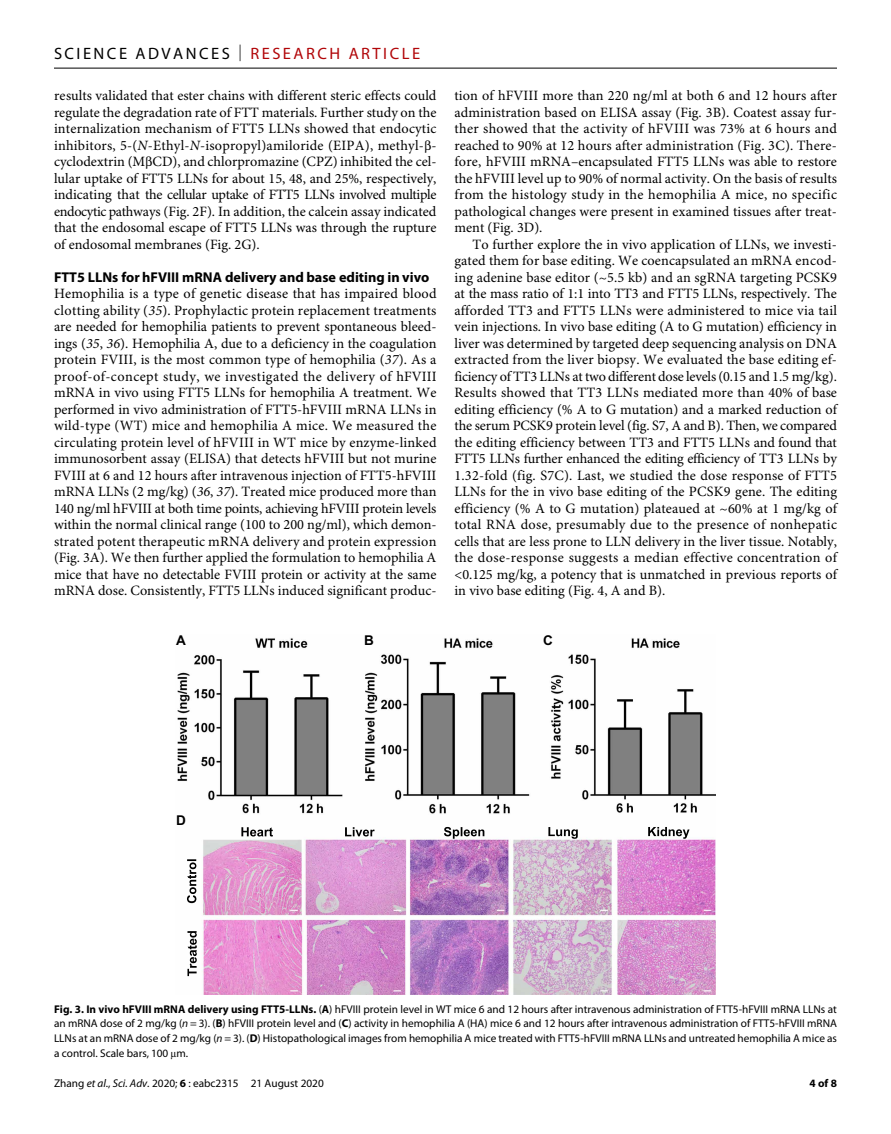
<style>
.page{position:relative;width:891px;height:1134px;background:#fff}
.page>*{position:absolute;margin:0;border:0;box-sizing:border-box;transform-origin:0 0}
.t1{font:16.5px "Myriad Pro";letter-spacing:.15em;color:#000}
.t2{font:14.25px/16.5px "Minion Pro";color:#000;text-align:justify}
.t3{font:700 14.25px "Myriad Pro";color:#000}
.t4{font:700 13.5px "Arial";color:#000}
.t5{font:11.25px/15px "Myriad Pro";color:#000;text-align:justify}
.t6{font:700 11.25px "Myriad Pro";color:#000}
.s1{font-weight:300}
.s2{color:#b10508}
.s3{font-style:italic}
.s4{font-weight:700}
</style>
<div class="page">
<hr style="left:54px;top:68px;width:783px;height:1px;background:#000">
<img style="left:177px;top:638px;width:539px;height:357px">
<svg style="left:241px;top:827px;width:32px;height:10px"></svg>
<svg style="left:345px;top:827px;width:30px;height:10px"></svg>
<svg style="left:444px;top:827px;width:40px;height:12px"></svg>
<svg style="left:548px;top:827px;width:30px;height:12px"></svg>
<svg style="left:648px;top:827px;width:42px;height:12px"></svg>
<svg style="left:187px;top:859px;width:9px;height:44px"></svg>
<svg style="left:187px;top:931px;width:10px;height:45px"></svg>
<p class="t1" style="left:54px;top:40px;width:368px">SCIENCE ADVANCES <span class="s1">|</span> <span class="s2">RESEARCH ARTICLE</span></p>
<p class="t2" style="left:54px;top:89px;width:384px">results validated that ester chains with different steric effects could regulate the degradation rate of FTT materials. Further study on the internalization mechanism of FTT5 LLNs showed that endocytic inhibitors, 5-(<span class="s3">N</span>-Ethyl-<span class="s3">N</span>-isopropyl)amiloride (EIPA), methyl- - cyclodextrin (M CD), and chlorpromazine (CPZ) inhibited the cel&shy;lular uptake of FTT5 LLNs for about 15, 48, and 25%, respectively, indicating that the cellular uptake of FTT5 LLNs involved multiple endocytic pathways (Fig. 2F). In addition, the calcein assay indicated that the endosomal escape of FTT5 LLNs was through the rupture of endosomal membranes (Fig. 2G).</p>
<p class="t3" style="left:54px;top:265px;width:377px">FTT5 LLNs for hFVIII mRNA delivery and base editing in vivo</p>
<p class="t2" style="left:54px;top:287px;width:384px">Hemophilia is a type of genetic disease that has impaired blood clotting ability (<span class="s3">35</span>). Prophylactic protein replacement treatments are needed for hemophilia patients to prevent spontaneous bleed&shy;ings (<span class="s3">35</span>, <span class="s3">36</span>). Hemophilia A, due to a deficiency in the coagulation protein FVIII, is the most common type of hemophilia (<span class="s3">37</span>). As a proof-of-concept study, we investigated the delivery of hFVIII mRNA in vivo using FTT5 LLNs for hemophilia A treatment. We performed in vivo administration of FTT5-hFVIII mRNA LLNs in wild-type (WT) mice and hemophilia A mice. We measured the circulating protein level of hFVIII in WT mice by enzyme-linked immunosorbent assay (ELISA) that detects hFVIII but not murine FVIII at 6 and 12 hours after intravenous injection of FTT5-hFVIII mRNA LLNs (2 mg/kg) (<span class="s3">36</span>, <span class="s3">37</span>). Treated mice produced more than 140 ng/ml hFVIII at both time points, achieving hFVIII protein levels within the normal clinical range (100 to 200 ng/ml), which demon&shy;strated potent therapeutic mRNA delivery and protein expression (Fig. 3A). We then further applied the formulation to hemophilia A mice that have no detectable FVIII protein or activity at the same mRNA dose. Consistently, FTT5 LLNs induced significant produc-</p>
<p class="t2" style="left:454px;top:89px;width:384px">tion of hFVIII more than 220 ng/ml at both 6 and 12 hours after administration based on ELISA assay (Fig. 3B). Coatest assay fur&shy;ther showed that the activity of hFVIII was 73% at 6 hours and reached to 90% at 12 hours after administration (Fig. 3C). There&shy;fore, hFVIII mRNA–encapsulated FTT5 LLNs was able to restore the hFVIII level up to 90% of normal activity. On the basis of results from the histology study in the hemophilia A mice, no specific pathological changes were present in examined tissues after treat&shy;ment (Fig. 3D).</p>
<p class="t2" style="left:454px;top:237px;width:384px;text-indent:18px">To further explore the in vivo application of LLNs, we investi&shy;gated them for base editing. We coencapsulated an mRNA encod&shy;ing adenine base editor (~5.5 kb) and an sgRNA targeting PCSK9 at the mass ratio of 1:1 into TT3 and FTT5 LLNs, respectively. The afforded TT3 and FTT5 LLNs were administered to mice via tail vein injections. In vivo base editing (A to G mutation) efficiency in liver was determined by targeted deep sequencing analysis on DNA extracted from the liver biopsy. We evaluated the base editing ef&shy;ficiency of TT3 LLNs at two different dose levels (0.15 and 1.5 mg/kg).<br>Results showed that TT3 LLNs mediated more than 40% of base editing efficiency (% A to G mutation) and a marked reduction of the serum PCSK9 protein level (fig. S7, A and B). Then, we compared the editing efficiency between TT3 and FTT5 LLNs and found that FTT5 LLNs further enhanced the editing efficiency of TT3 LLNs by 1.32-fold (fig. S7C). Last, we studied the dose response of FTT5<br>LLNs for the in vivo base editing of the PCSK9 gene. The editing efficiency (% A to G mutation) plateaued at ~60% at 1 mg/kg of total RNA dose, presumably due to the presence of nonhepatic cells that are less prone to LLN delivery in the liver tissue. Notably, the dose-response suggests a median effective concentration of &lt;0.125 mg/kg, a potency that is unmatched in previous reports of in vivo base editing (Fig. 4, A and B).</p>
<p class="t4" style="left:176px;top:633px;width:11px">A</p>
<p class="t4" style="left:176px;top:812px;width:11px">D</p>
<p class="t4" style="left:364px;top:633px;width:11px">B</p>
<p class="t4" style="left:543px;top:633px;width:11px">C</p>
<p class="t5" style="left:54px;top:1001px;width:785px"><span class="s4">Fig. 3. In vivo hFVIII mRNA delivery using FTT5-LLNs.</span> (<span class="s4">A</span>) hFVIII protein level in WT mice 6 and 12 hours after intravenous administration of FTT5-hFVIII mRNA LLNs at an mRNA dose of 2 mg/kg (<span class="s3">n</span> = 3). (<span class="s4">B</span>) hFVIII protein level and (<span class="s4">C</span>) activity in hemophilia A (HA) mice 6 and 12 hours after intravenous administration of FTT5-hFVIII mRNA LLNs at an mRNA dose of 2 mg/kg (<span class="s3">n</span> = 3). (<span class="s4">D</span>) Histopathological images from hemophilia A mice treated with FTT5-hFVIII mRNA LLNs and untreated hemophilia A mice as a control. Scale bars, 100 m.</p>
<p class="t5" style="left:54px;top:1076px;width:271px">Zhang <span class="s3">et al</span>., <span class="s3">Sci. Adv.</span> 2020; <span class="s4">6</span> : eabc2315 21 August 2020</p>
<p class="t6" style="left:810px;top:1074px;width:29px">4 of 8</p>
</div>
